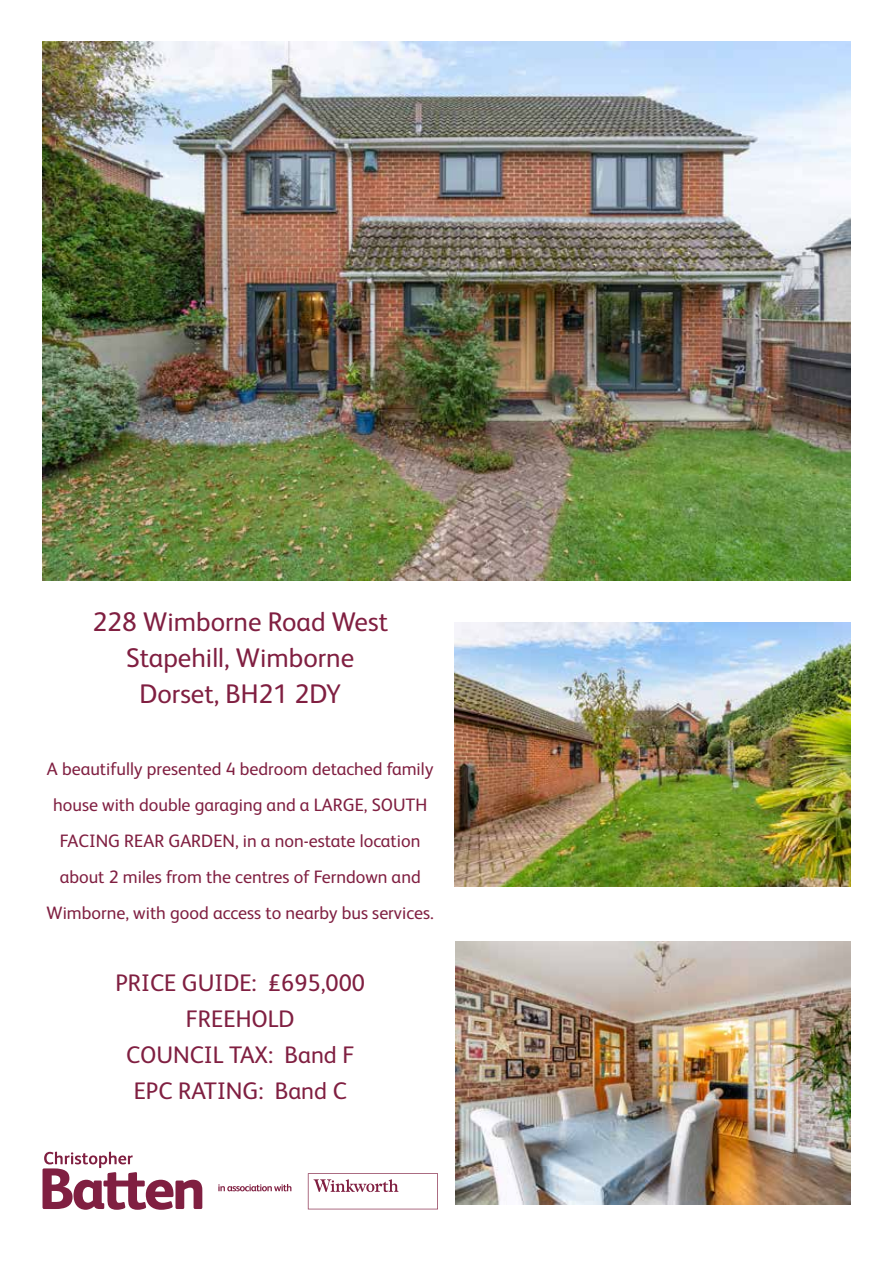
<style>
.page{position:relative;width:893px;height:1263px;background:#fff}
.page>*{position:absolute;margin:0;border:0;box-sizing:border-box;transform-origin:0 0}
.t1{font:27px/36px "FS Albert";color:#801f41;text-align:center}
.t2{font:24px/36px "FS Albert";color:#801f41;text-align:center}
.t3{font:18px/36px "FS Albert";color:#801f41;text-align:center}
</style>
<div class="page">
<img style="left:42px;top:42px;width:808px;height:539px">
<svg style="left:218px;top:1184px;width:73px;height:7px"></svg>
<svg style="left:308px;top:1173px;width:130px;height:36px"></svg>
<svg style="left:43px;top:1151px;width:159px;height:59px"></svg>
<img style="left:455px;top:623px;width:395px;height:264px">
<img style="left:455px;top:941px;width:395px;height:264px">
<h1 class="t1" style="left:92px;top:604px;width:297px">228 Wimborne Road West<br>Stapehill, Wimborne<br>Dorset, BH21 2DY</h1>
<p class="t3" style="left:47px;top:751px;width:389px">A beautifully presented 4 bedroom detached family house with double garaging and a LARGE, SOUTH FACING REAR GARDEN, in a non-estate location about 2 miles from the centres of Ferndown and Wimborne, with good access to nearby bus services.</p>
<h2 class="t2" style="left:115px;top:965px;width:251px">PRICE GUIDE: £695,000<br>FREEHOLD<br>COUNCIL TAX: Band F<br>EPC RATING: Band C</h2>
</div>
